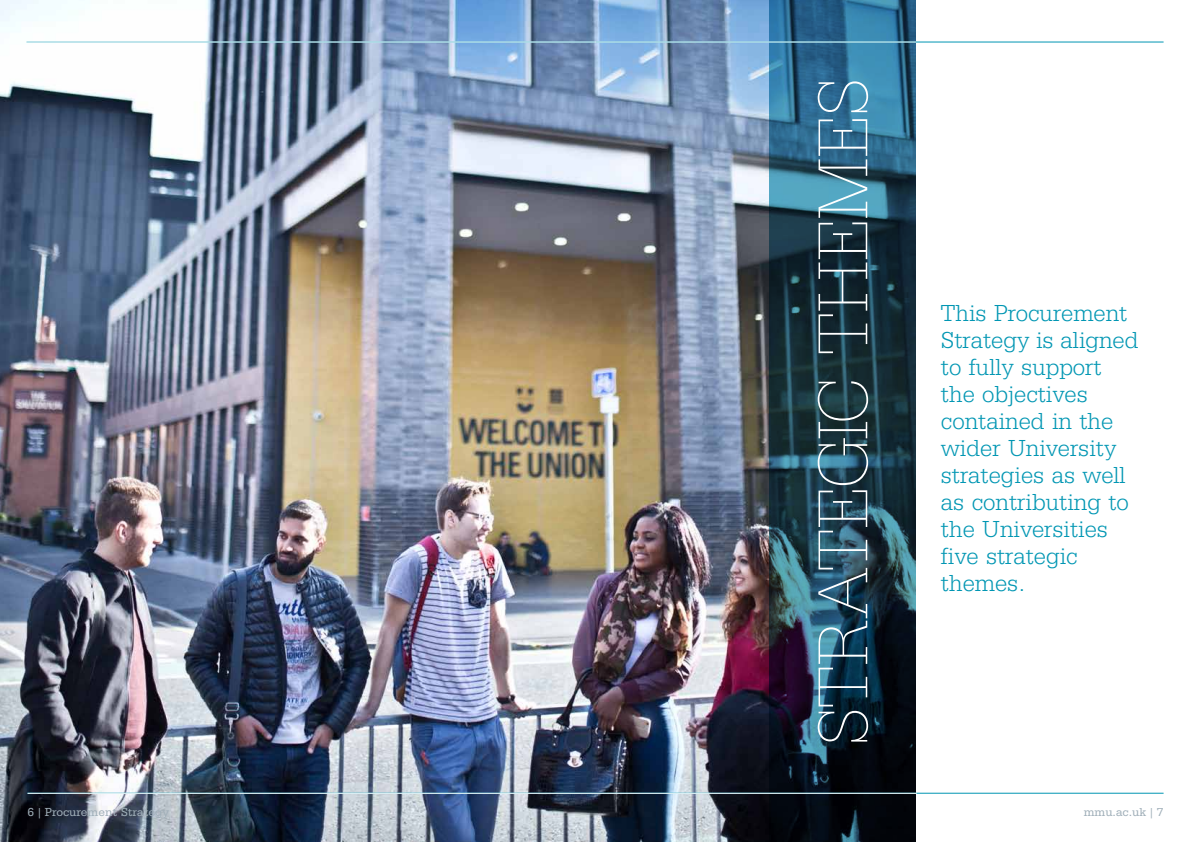
<style>
.page{position:relative;width:1191px;height:842px;background:#fff}
.page>*{position:absolute;margin:0;border:0;box-sizing:border-box;transform-origin:0 0}
.t1{font:200 73px "Serifa BEFOP";letter-spacing:-.01em;color:#fff}
.t2{font:300 24px/27px "Serifa BEFOP";color:#0096b3}
.t3{font:12px "Serifa BEFOP";color:#a0afb9}
</style>
<div class="page">
<img style="left:0;top:0;width:770px;height:842px">
<svg style="left:770px;top:0;width:146px;height:842px;background:#1e4153"></svg>
<hr style="left:595px;top:42px;width:568px;height:1px;background:#0096b3">
<hr style="left:27px;top:793px;width:568px;height:1px;background:#0096b3">
<hr style="left:595px;top:793px;width:568px;height:1px;background:#0096b3">
<hr style="left:27px;top:42px;width:889px;height:1px;background:#fff">
<hr style="left:28px;top:793px;width:888px;height:1px;background:#fff">
<h1 class="t1" style="left:802px;top:745px;width:669px;rotate:-90deg">STRATEGIC THEMES</h1>
<p class="t2" style="left:941px;top:300px;width:199px">This Procurement<br>Strategy is aligned to fully support the objectives contained in the wider University strategies as well as contributing to the Universities five strategic themes.</p>
<p class="t3" style="left:27px;top:805px;width:143px">6 | Procurement Strategy</p>
<p class="t3" style="left:1083px;top:805px;width:81px">mmu.ac.uk | 7</p>
</div>
